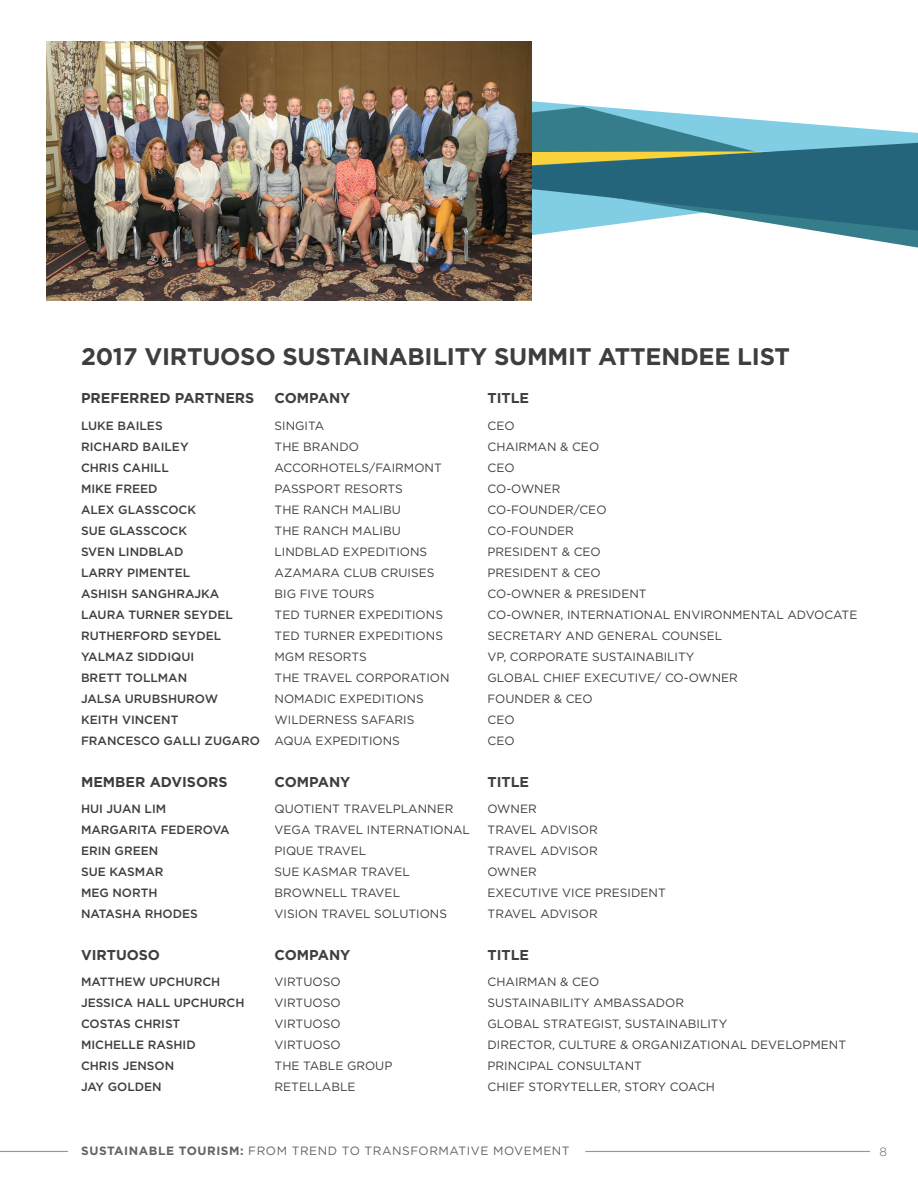
<style>
.page{position:relative;width:918px;height:1188px;background:#fff}
.page>*{position:absolute;margin:0;border:0;box-sizing:border-box;transform-origin:0 0}
.t1{font:700 24px "Gotham";letter-spacing:-.01em;color:#3e3e3f}
.t2{font:700 14.25px "Gotham";color:#3e3e3f}
.t3{font:12px "Gotham";color:#3e3e3f}
.t4{font:500 12px "Gotham";color:#3e3e3f}
.t5{font:12px "Gotham";letter-spacing:.045em;color:#636366}
.t6{font:300 12px "Gotham";color:#636366}
.s1{font-weight:700}
</style>
<div class="page">
<hr style="left:0;top:1151px;width:68px;height:1px;background:#939598">
<hr style="left:585px;top:1151px;width:286px;height:1px;background:#939598">
<svg style="left:531px;top:99px;width:69px;height:8px"></svg>
<svg style="left:531px;top:107px;width:387px;height:141px"></svg>
<svg style="left:531px;top:143px;width:387px;height:88px;background:#4c899c"></svg>
<svg style="left:531px;top:151px;width:244px;height:32px;background:#517c6e"></svg>
<img style="left:46px;top:41px;width:485px;height:260px">
<p class="t1" style="left:81px;top:343px;width:710px">2017 VIRTUOSO SUSTAINABILITY SUMMIT ATTENDEE LIST</p>
<p class="t2" style="left:81px;top:390px;width:175px">PREFERRED PARTNERS</p>
<p class="t4" style="left:81px;top:419px;width:83px">LUKE BAILES</p>
<p class="t4" style="left:81px;top:440px;width:109px">RICHARD BAILEY</p>
<p class="t4" style="left:81px;top:461px;width:89px">CHRIS CAHILL</p>
<p class="t4" style="left:81px;top:482px;width:78px">MIKE FREED</p>
<p class="t4" style="left:81px;top:503px;width:117px">ALEX GLASSCOCK</p>
<p class="t4" style="left:81px;top:524px;width:108px">SUE GLASSCOCK</p>
<p class="t4" style="left:81px;top:545px;width:104px">SVEN LINDBLAD</p>
<p class="t4" style="left:81px;top:566px;width:111px">LARRY PIMENTEL</p>
<p class="t4" style="left:81px;top:587px;width:140px">ASHISH SANGHRAJKA</p>
<p class="t4" style="left:81px;top:608px;width:153px">LAURA TURNER SEYDEL</p>
<p class="t4" style="left:81px;top:629px;width:142px">RUTHERFORD SEYDEL</p>
<p class="t4" style="left:81px;top:650px;width:115px">YALMAZ SIDDIQUI</p>
<p class="t4" style="left:81px;top:671px;width:108px">BRETT TOLLMAN</p>
<p class="t4" style="left:81px;top:692px;width:139px">JALSA URUBSHUROW</p>
<p class="t4" style="left:81px;top:713px;width:99px">KEITH VINCENT</p>
<p class="t4" style="left:81px;top:734px;width:180px">FRANCESCO GALLI ZUGARO</p>
<p class="t2" style="left:81px;top:773px;width:148px">MEMBER ADVISORS</p>
<p class="t4" style="left:81px;top:802px;width:87px">HUI JUAN LIM</p>
<p class="t4" style="left:81px;top:823px;width:150px">MARGARITA FEDEROVA</p>
<p class="t4" style="left:81px;top:844px;width:79px">ERIN GREEN</p>
<p class="t4" style="left:81px;top:865px;width:84px">SUE KASMAR</p>
<p class="t4" style="left:81px;top:886px;width:78px">MEG NORTH</p>
<p class="t4" style="left:81px;top:907px;width:118px">NATASHA RHODES</p>
<p class="t2" style="left:81px;top:947px;width:81px">VIRTUOSO</p>
<p class="t4" style="left:81px;top:975px;width:141px">MATTHEW UPCHURCH</p>
<p class="t4" style="left:81px;top:996px;width:165px">JESSICA HALL UPCHURCH</p>
<p class="t4" style="left:81px;top:1017px;width:101px">COSTAS CHRIST</p>
<p class="t4" style="left:81px;top:1038px;width:116px">MICHELLE RASHID</p>
<p class="t4" style="left:81px;top:1059px;width:95px">CHRIS JENSON</p>
<p class="t4" style="left:81px;top:1080px;width:82px">JAY GOLDEN</p>
<p class="t2" style="left:275px;top:390px;width:77px">COMPANY</p>
<p class="t3" style="left:275px;top:418px;width:51px">SINGITA</p>
<p class="t3" style="left:275px;top:439px;width:86px">THE BRANDO</p>
<p class="t3" style="left:275px;top:460px;width:169px">ACCORHOTELS/FAIRMONT</p>
<p class="t3" style="left:275px;top:481px;width:130px">PASSPORT RESORTS</p>
<p class="t3" style="left:275px;top:502px;width:128px">THE RANCH MALIBU</p>
<p class="t3" style="left:275px;top:523px;width:128px">THE RANCH MALIBU</p>
<p class="t3" style="left:275px;top:544px;width:154px">LINDBLAD EXPEDITIONS</p>
<p class="t3" style="left:275px;top:565px;width:161px">AZAMARA CLUB CRUISES</p>
<p class="t3" style="left:275px;top:586px;width:102px">BIG FIVE TOURS</p>
<p class="t3" style="left:275px;top:607px;width:170px">TED TURNER EXPEDITIONS</p>
<p class="t3" style="left:275px;top:628px;width:170px">TED TURNER EXPEDITIONS</p>
<p class="t3" style="left:275px;top:649px;width:94px">MGM RESORTS</p>
<p class="t3" style="left:275px;top:670px;width:177px">THE TRAVEL CORPORATION</p>
<p class="t3" style="left:275px;top:691px;width:151px">NOMADIC EXPEDITIONS</p>
<p class="t3" style="left:275px;top:712px;width:141px">WILDERNESS SAFARIS</p>
<p class="t3" style="left:275px;top:733px;width:127px">AQUA EXPEDITIONS</p>
<p class="t2" style="left:275px;top:773px;width:77px">COMPANY</p>
<p class="t3" style="left:275px;top:801px;width:180px">QUOTIENT TRAVELPLANNER</p>
<p class="t3" style="left:275px;top:822px;width:197px">VEGA TRAVEL INTERNATIONAL</p>
<p class="t3" style="left:275px;top:843px;width:93px">PIQUE TRAVEL</p>
<p class="t3" style="left:275px;top:864px;width:137px">SUE KASMAR TRAVEL</p>
<p class="t3" style="left:275px;top:885px;width:127px">BROWNELL TRAVEL</p>
<p class="t3" style="left:275px;top:906px;width:174px">VISION TRAVEL SOLUTIONS</p>
<p class="t2" style="left:275px;top:947px;width:77px">COMPANY</p>
<p class="t3" style="left:275px;top:975px;width:67px">VIRTUOSO</p>
<p class="t3" style="left:275px;top:996px;width:67px">VIRTUOSO</p>
<p class="t3" style="left:275px;top:1017px;width:67px">VIRTUOSO</p>
<p class="t3" style="left:275px;top:1038px;width:67px">VIRTUOSO</p>
<p class="t3" style="left:275px;top:1059px;width:119px">THE TABLE GROUP</p>
<p class="t3" style="left:275px;top:1080px;width:82px">RETELLABLE</p>
<p class="t2" style="left:488px;top:390px;width:43px">TITLE</p>
<p class="t3" style="left:488px;top:418px;width:29px">CEO</p>
<p class="t3" style="left:488px;top:439px;width:113px">CHAIRMAN &amp; CEO</p>
<p class="t3" style="left:488px;top:460px;width:29px">CEO</p>
<p class="t3" style="left:488px;top:481px;width:74px">CO-OWNER</p>
<p class="t3" style="left:488px;top:502px;width:121px">CO-FOUNDER/CEO</p>
<p class="t3" style="left:488px;top:523px;width:88px">CO-FOUNDER</p>
<p class="t3" style="left:488px;top:544px;width:115px">PRESIDENT &amp; CEO</p>
<p class="t3" style="left:488px;top:565px;width:115px">PRESIDENT &amp; CEO</p>
<p class="t3" style="left:488px;top:586px;width:161px">CO-OWNER &amp; PRESIDENT</p>
<p class="t3" style="left:488px;top:607px;width:371px">CO-OWNER, INTERNATIONAL ENVIRONMENTAL ADVOCATE</p>
<p class="t3" style="left:488px;top:628px;width:236px">SECRETARY AND GENERAL COUNSEL</p>
<p class="t3" style="left:488px;top:649px;width:208px">VP, CORPORATE SUSTAINABILITY</p>
<p class="t3" style="left:488px;top:670px;width:252px">GLOBAL CHIEF EXECUTIVE/ CO-OWNER</p>
<p class="t3" style="left:488px;top:691px;width:107px">FOUNDER &amp; CEO</p>
<p class="t3" style="left:488px;top:712px;width:29px">CEO</p>
<p class="t3" style="left:488px;top:733px;width:29px">CEO</p>
<p class="t2" style="left:488px;top:773px;width:43px">TITLE</p>
<p class="t3" style="left:488px;top:801px;width:51px">OWNER</p>
<p class="t3" style="left:488px;top:822px;width:112px">TRAVEL ADVISOR</p>
<p class="t3" style="left:488px;top:843px;width:112px">TRAVEL ADVISOR</p>
<p class="t3" style="left:488px;top:864px;width:51px">OWNER</p>
<p class="t3" style="left:488px;top:885px;width:180px">EXECUTIVE VICE PRESIDENT</p>
<p class="t3" style="left:488px;top:906px;width:112px">TRAVEL ADVISOR</p>
<p class="t2" style="left:488px;top:947px;width:43px">TITLE</p>
<p class="t3" style="left:488px;top:975px;width:113px">CHAIRMAN &amp; CEO</p>
<p class="t3" style="left:488px;top:996px;width:198px">SUSTAINABILITY AMBASSADOR</p>
<p class="t3" style="left:488px;top:1017px;width:241px">GLOBAL STRATEGIST, SUSTAINABILITY</p>
<p class="t3" style="left:488px;top:1038px;width:360px">DIRECTOR, CULTURE &amp; ORGANIZATIONAL DEVELOPMENT</p>
<p class="t3" style="left:488px;top:1059px;width:156px">PRINCIPAL CONSULTANT</p>
<p class="t3" style="left:488px;top:1080px;width:229px">CHIEF STORYTELLER, STORY COACH</p>
<p class="t5" style="left:81px;top:1143px;width:490px"><span class="s1">SUSTAINABLE TOURISM:</span> FROM TREND TO TRANSFORMATIVE MOVEMENT</p>
<p class="t6" style="left:880px;top:1145px;width:9px">8</p>
</div>
